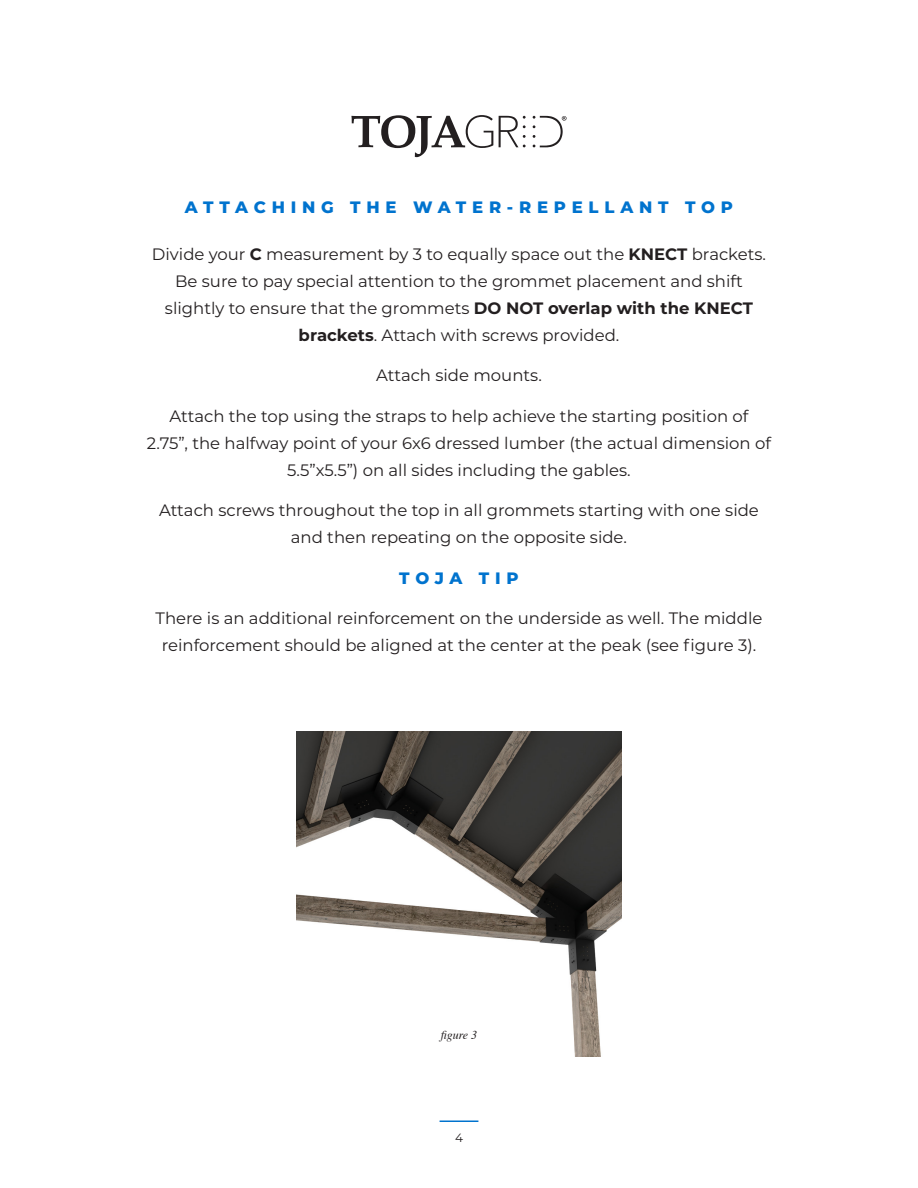
<style>
.page{position:relative;width:918px;height:1188px;background:#fff}
.page>*{position:absolute;margin:0;border:0;box-sizing:border-box;transform-origin:0 0}
.t1{font:16.5px/27px "Montserrat";color:#231f20;text-align:center}
.t2{font:800 16.5px "Montserrat";letter-spacing:.35em;color:#0073ce}
.t3{font:italic 12px "Times";color:#231f20}
.t4{font:12px "Montserrat";color:#231f20}
.s1{font-weight:700}
</style>
<div class="page">
<hr style="left:440px;top:1120px;width:38px;height:2px;background:#0073ce">
<svg style="left:351px;top:115px;width:142px;height:42px"></svg>
<svg style="left:533px;top:116px;width:34px;height:31px"></svg>
<svg style="left:499px;top:116px;width:27px;height:31px"></svg>
<img style="left:297px;top:732px;width:324px;height:324px">
<p class="t2" style="left:185px;top:195px;width:550px">ATTACHING THE WATER-REPELLANT TOP</p>
<p class="t1" style="left:152px;top:240px;width:616px">Divide your <span class="s1">C</span> measurement by 3 to equally space out the <span class="s1">KNECT</span> brackets.<br>Be sure to pay special attention to the grommet placement and shift slightly to ensure that the grommets <span class="s1">DO NOT overlap with the KNECT brackets</span>. Attach with screws provided.</p>
<p class="t1" style="left:376px;top:361px;width:167px">Attach side mounts.</p>
<p class="t1" style="left:147px;top:402px;width:626px">Attach the top using the straps to help achieve the starting position of<br>2.75”, the halfway point of your 6x6 dressed lumber (the actual dimension of<br>5.5”x5.5”) on all sides including the gables.</p>
<p class="t1" style="left:159px;top:496px;width:601px">Attach screws throughout the top in all grommets starting with one side and then repeating on the opposite side.</p>
<p class="t2" style="left:399px;top:566px;width:121px">TOJA TIP</p>
<p class="t1" style="left:156px;top:604px;width:608px">There is an additional reinforcement on the underside as well. The middle reinforcement should be aligned at the center at the peak (see figure 3).</p>
<p class="t3" style="left:441px;top:1025px;width:38px">figure 3</p>
<p class="t4" style="left:455px;top:1129px;width:9px">4</p>
</div>
